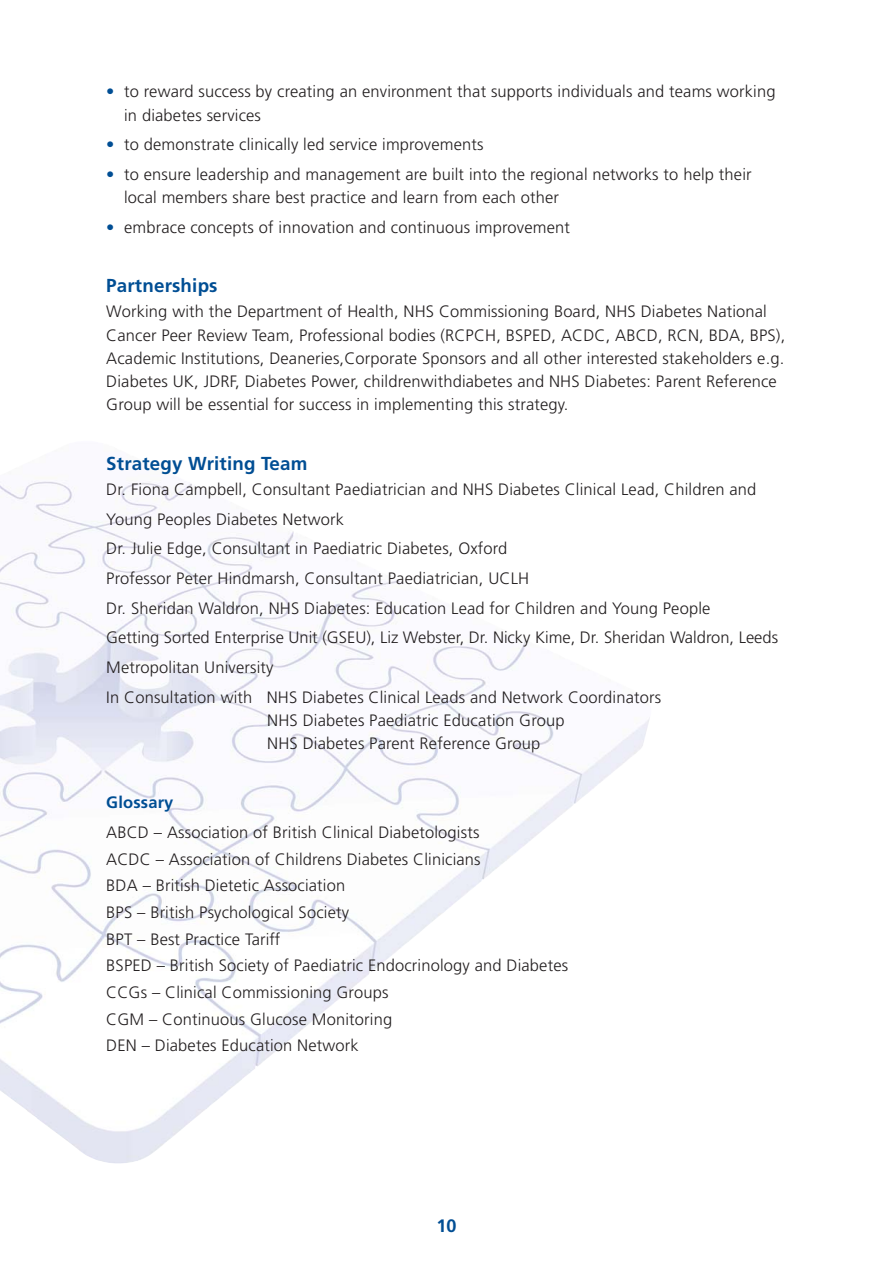
<style>
.page{position:relative;width:893px;height:1263px;background:#fff}
.page>*{position:absolute;margin:0;border:0;box-sizing:border-box;transform-origin:0 0}
.t1{font:700 18.75px "Frutiger";letter-spacing:.01em;color:#004e94}
.t2{font:700 18px "Frutiger";color:#004e94}
.t3{font:300 16.5px/26.7px "Frutiger";letter-spacing:.01em;color:#231f20}
.t4{font:700 16.5px "Frutiger";letter-spacing:.01em;color:#004e94}
.s1{color:#004e94}
</style>
<div class="page">
<img style="left:0;top:481px;width:650px;height:682px">
<p class="t3" style="left:124px;top:81px;width:653px;line-height:23.2px;text-indent:-18px"><span class="s1">•</span> to reward success by creating an environment that supports individuals and teams working in diabetes services</p>
<p class="t3" style="left:106px;top:132px;width:379px"><span class="s1">•</span> to demonstrate clinically led service improvements</p>
<p class="t3" style="left:124px;top:164px;width:629px;line-height:23.2px;text-indent:-18px"><span class="s1">•</span> to ensure leadership and management are built into the regional networks to help their local members share best practice and learn from each other</p>
<p class="t3" style="left:106px;top:215px;width:465px"><span class="s1">•</span> embrace concepts of innovation and continuous improvement</p>
<p class="t1" style="left:106px;top:278px;width:113px">Partnerships</p>
<p class="t3" style="left:106px;top:301px;width:680px;line-height:23.2px">Working with the Department of Health, NHS Commissioning Board, NHS Diabetes National Cancer Peer Review Team, Professional bodies (RCPCH, BSPED, ACDC, ABCD, RCN, BDA, BPS), Academic Institutions, Deaneries,Corporate Sponsors and all other interested stakeholders e.g.<br>Diabetes UK, JDRF, Diabetes Power, childrenwithdiabetes and NHS Diabetes: Parent Reference Group will be essential for success in implementing this strategy.</p>
<p class="t1" style="left:106px;top:456px;width:203px">Strategy Writing Team</p>
<p class="t3" style="left:106px;top:476px;width:673px;line-height:29.7px">Dr. Fiona Campbell, Consultant Paediatrician and NHS Diabetes Clinical Lead, Children and Young Peoples Diabetes Network<br>Dr. Julie Edge, Consultant in Paediatric Diabetes, Oxford<br>Professor Peter Hindmarsh, Consultant Paediatrician, UCLH<br>Dr. Sheridan Waldron, NHS Diabetes: Education Lead for Children and Young People<br>Getting Sorted Enterprise Unit (GSEU), Liz Webster, Dr. Nicky Kime, Dr. Sheridan Waldron, Leeds Metropolitan University<br>In Consultation with NHS Diabetes Clinical Leads and Network Coordinators</p>
<p class="t3" style="left:267px;top:710px;width:299px;line-height:23.2px">NHS Diabetes Paediatric Education Group<br>NHS Diabetes Parent Reference Group</p>
<p class="t4" style="left:106px;top:796px;width:69px">Glossary</p>
<p class="t3" style="left:106px;top:820px;width:463px">ABCD – Association of British Clinical Diabetologists<br>ACDC – Association of Childrens Diabetes Clinicians<br>BDA – British Dietetic Association<br>BPS – British Psychological Society<br>BPT – Best Practice Tariff<br>BSPED – British Society of Paediatric Endocrinology and Diabetes CCGs – Clinical Commissioning Groups<br>CGM – Continuous Glucose Monitoring<br>DEN – Diabetes Education Network</p>
<p class="t2" style="left:436px;top:1218px;width:21px">10</p>
</div>
